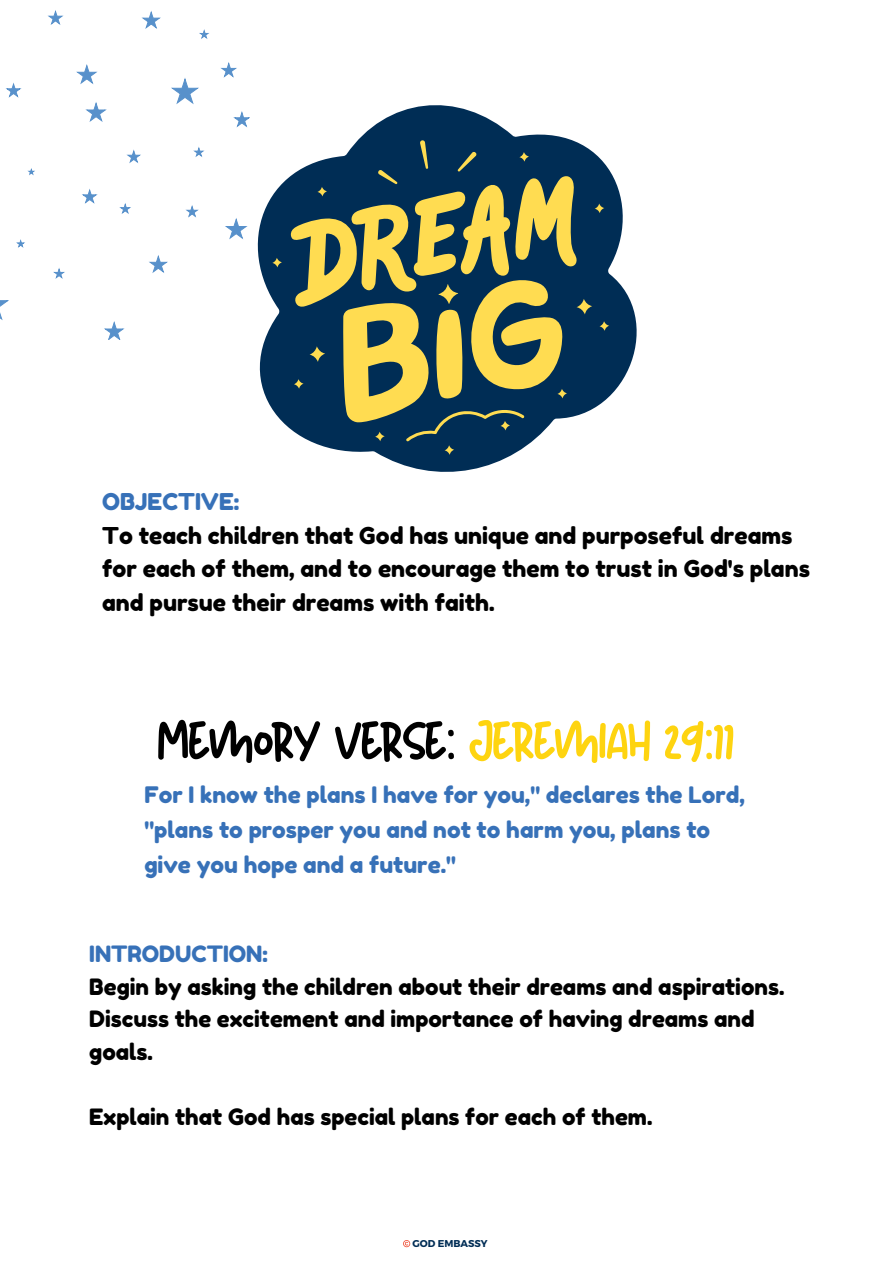
<style>
.page{position:relative;width:893px;height:1264px;background:#fff}
.page>*{position:absolute;margin:0;border:0;box-sizing:border-box;transform-origin:0 0}
.t1{font:51.45px "New Sun Yandi Designs";color:#fed410}
.t2{font:23.1px/33.8px "Fredoka One";color:#000}
.t3{font:23.1px "Fredoka One";color:#3771b8}
.t4{font:22.8px/34.8px "Fredoka One";color:#3771b8}
.t5{font:22.5px/32.5px "Fredoka One";color:#000}
.t6{font:22.5px "Fredoka One";color:#3771b8}
.t7{font:700 9.9px "Montserrat";color:#002d55}
.s1{color:#000}
</style>
<div class="page">
<svg style="left:229px;top:105px;width:408px;height:367px"></svg>
<svg style="left:272px;top:140px;width:337px;height:315px;background:#5b6d5f"></svg>
<svg style="left:48px;top:11px;width:15px;height:13px"></svg>
<svg style="left:6px;top:84px;width:15px;height:13px"></svg>
<svg style="left:86px;top:103px;width:20px;height:18px"></svg>
<svg style="left:77px;top:65px;width:20px;height:19px"></svg>
<svg style="left:172px;top:79px;width:26px;height:25px"></svg>
<svg style="left:200px;top:30px;width:9px;height:9px"></svg>
<svg style="left:221px;top:63px;width:15px;height:14px"></svg>
<svg style="left:234px;top:112px;width:15px;height:15px"></svg>
<svg style="left:142px;top:12px;width:18px;height:16px"></svg>
<svg style="left:127px;top:151px;width:13px;height:12px"></svg>
<svg style="left:194px;top:148px;width:10px;height:9px"></svg>
<svg style="left:82px;top:190px;width:15px;height:13px"></svg>
<svg style="left:17px;top:240px;width:8px;height:7px"></svg>
<svg style="left:28px;top:169px;width:7px;height:6px"></svg>
<svg style="left:149px;top:256px;width:18px;height:16px"></svg>
<svg style="left:225px;top:219px;width:22px;height:20px"></svg>
<svg style="left:186px;top:206px;width:12px;height:11px"></svg>
<svg style="left:54px;top:269px;width:10px;height:9px"></svg>
<svg style="left:0;top:300px;width:8px;height:20px"></svg>
<svg style="left:105px;top:322px;width:19px;height:18px"></svg>
<svg style="left:120px;top:204px;width:10px;height:9px"></svg>
<svg style="left:403px;top:1240px;width:7px;height:7px"></svg>
<p class="t3" style="left:102px;top:487px;width:139px">OBJECTIVE:</p>
<p class="t2" style="left:102px;top:518px;width:709px">To teach children that God has unique and purposeful dreams for each of them, and to encourage them to trust in God's plans and pursue their dreams with faith.</p>
<p class="t1" style="left:158px;top:715px;width:577px"><span class="s1">MEMORY VERSE:</span> JEREMIAH 29:11</p>
<p class="t4" style="left:144px;top:777px;width:602px">For I know the plans I have for you," declares the Lord, "plans to prosper you and not to harm you, plans to give you hope and a future."</p>
<p class="t6" style="left:89px;top:940px;width:180px">INTRODUCTION:</p>
<p class="t5" style="left:89px;top:970px;width:696px">Begin by asking the children about their dreams and aspirations.<br>Discuss the excitement and importance of having dreams and goals.</p>
<p class="t5" style="left:89px;top:1100px;width:564px">Explain that God has special plans for each of them.</p>
<p class="t7" style="left:412px;top:1236px;width:77px">GOD EMBASSY</p>
</div>
